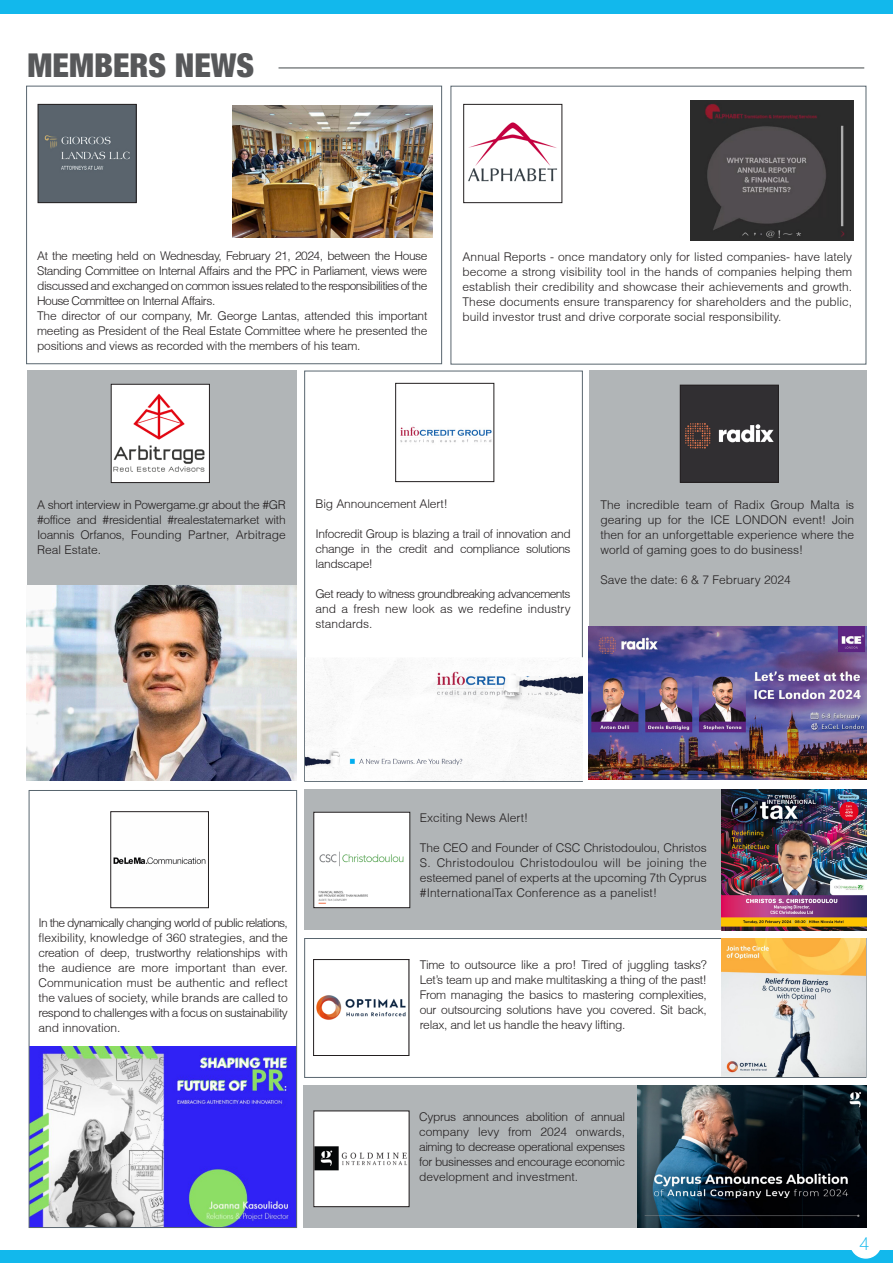
<style>
.page{position:relative;width:893px;height:1263px;background:#fff}
.page>*{position:absolute;margin:0;border:0;box-sizing:border-box;transform-origin:0 0}
.t1{font:900 condensed 33px "Helvetica Neue LT Std";color:#57585a}
.t2{font:300 18px "Yu Gothic UI";color:#12b8ed}
.t3{font:300 12px/15px "Helvetica";letter-spacing:-.01em;color:#231f20;text-align:justify}
</style>
<div class="page">
<div style="left:0;top:1250px;width:893px;height:13px;background:#12b8ec"></div>
<div style="left:0;top:0;width:893px;height:14px;background:#12b8ec"></div>
<div style="left:851px;top:1228px;width:30px;height:30px;background:#fff;border-radius:50%"></div>
<div style="left:850px;top:1227px;width:32px;height:31px;border:2px solid #fff;border-radius:50%"></div>
<div style="left:451px;top:86px;width:415px;height:278px;border:1px solid #59666f"></div>
<div style="left:26px;top:86px;width:416px;height:278px;border:1px solid #59666f"></div>
<div style="left:27px;top:370px;width:270px;height:411px;background:#b1b5b7"></div>
<hr style="left:279px;top:67px;width:585px;height:1px;background:#575c5e">
<img style="left:691px;top:101px;width:163px;height:139px">
<div style="left:589px;top:370px;width:278px;height:410px;background:#b1b5b7"></div>
<img style="left:468px;top:122px;width:90px;height:60px">
<img style="left:682px;top:387px;width:95px;height:93px">
<img style="left:305px;top:658px;width:277px;height:123px">
<div style="left:304px;top:789px;width:562px;height:141px;background:#b1b5b7"></div>
<div style="left:304px;top:938px;width:562px;height:139px;border:1px solid #59666f"></div>
<div style="left:304px;top:1085px;width:561px;height:143px;background:#b1b5b7"></div>
<img style="left:113px;top:386px;width:95px;height:95px">
<img style="left:316px;top:814px;width:92px;height:92px">
<img style="left:400px;top:426px;width:92px;height:17px">
<img style="left:233px;top:106px;width:200px;height:132px">
<img style="left:27px;top:586px;width:270px;height:195px">
<img style="left:722px;top:789px;width:144px;height:141px">
<img style="left:316px;top:1113px;width:91px;height:92px">
<img style="left:637px;top:1085px;width:229px;height:143px">
<img style="left:113px;top:857px;width:93px;height:8px">
<img style="left:31px;top:1046px;width:264px;height:180px">
<img style="left:316px;top:995px;width:90px;height:25px">
<div style="left:111px;top:811px;width:98px;height:97px;border:1px solid #231f20"></div>
<div style="left:29px;top:790px;width:268px;height:438px;border:1px solid #59666f"></div>
<div style="left:395px;top:383px;width:99px;height:99px;border:1px solid #231f20"></div>
<img style="left:589px;top:627px;width:278px;height:153px">
<div style="left:680px;top:385px;width:99px;height:97px;border:1px solid #231f20"></div>
<div style="left:314px;top:812px;width:96px;height:96px;border:1px solid #231f20"></div>
<img style="left:722px;top:939px;width:144px;height:138px">
<img style="left:40px;top:106px;width:94px;height:95px">
<div style="left:38px;top:104px;width:98px;height:99px;border:1px solid #231f20"></div>
<div style="left:463px;top:104px;width:99px;height:99px;border:1px solid #231f20"></div>
<div style="left:111px;top:384px;width:99px;height:99px;border:1px solid #231f20"></div>
<div style="left:313px;top:959px;width:96px;height:97px;border:1px solid #231f20"></div>
<div style="left:314px;top:1111px;width:95px;height:96px;border:1px solid #231f20"></div>
<p class="t1" style="left:28px;top:45px;width:228px">MEMBERS NEWS</p>
<p class="t3" style="left:37px;top:248px;width:392px">At the meeting held on Wednesday, February 21, 2024, between the House Standing Committee on Internal Affairs and the PPC in Parliament, views were discussed and exchanged on common issues related to the responsibilities of the House Committee on Internal Affairs.</p>
<p class="t3" style="left:37px;top:308px;width:392px">The director of our company, Mr. George Lantas, attended this important meeting as President of the Real Estate Committee where he presented the positions and views as recorded with the members of his team.</p>
<p class="t3" style="left:463px;top:249px;width:391px">Annual Reports - once mandatory only for listed companies- have lately become a strong visibility tool in the hands of companies helping them establish their credibility and showcase their achievements and growth.<br>These documents ensure transparency for shareholders and the public, build investor trust and drive corporate social responsibility.</p>
<p class="t3" style="left:315px;top:496px;width:134px">Big Announcement Alert!</p>
<p class="t3" style="left:315px;top:526px;width:257px">Infocredit Group is blazing a trail of innovation and change in the credit and compliance solutions landscape!</p>
<p class="t3" style="left:315px;top:586px;width:257px">Get ready to witness groundbreaking advancements and a fresh new look as we redefine industry standards.</p>
<p class="t3" style="left:37px;top:497px;width:250px">A short interview in Powergame.gr about the #GR #office and #residential #realestatemarket with Ioannis Orfanos, Founding Partner, Arbitrage Real Estate.</p>
<p class="t3" style="left:600px;top:497px;width:255px">The incredible team of Radix Group Malta is gearing up for the ICE LONDON event! Join then for an unforgettable experience where the world of gaming goes to do business!</p>
<p class="t3" style="left:600px;top:572px;width:192px">Save the date: 6 &amp; 7 February 2024</p>
<p class="t3" style="left:38px;top:915px;width:251px">In the dynamically changing world of public relations, flexibility, knowledge of 360 strategies, and the creation of deep, trustworthy relationships with the audience are more important than ever.<br>Communication must be authentic and reflect the values of society, while brands are called to respond to challenges with a focus on sustainability and innovation.</p>
<p class="t3" style="left:420px;top:810px;width:110px">Exciting News Alert!</p>
<p class="t3" style="left:420px;top:840px;width:288px">The CEO and Founder of CSC Christodoulou, Christos S. Christodoulou Christodoulou will be joining the esteemed panel of experts at the upcoming 7th Cyprus #InternationalTax Conference as a panelist!</p>
<p class="t3" style="left:420px;top:957px;width:289px">Time to outsource like a pro! Tired of juggling tasks?<br>Let’s team up and make multitasking a thing of the past!<br>From managing the basics to mastering complexities, our outsourcing solutions have you covered. Sit back, relax, and let us handle the heavy lifting.</p>
<p class="t3" style="left:419px;top:1109px;width:207px">Cyprus announces abolition of annual company levy from 2024 onwards, aiming to decrease operational expenses for businesses and encourage economic development and investment.</p>
<h2 class="t2" style="left:859px;top:1226px;width:11px">4</h2>
</div>
